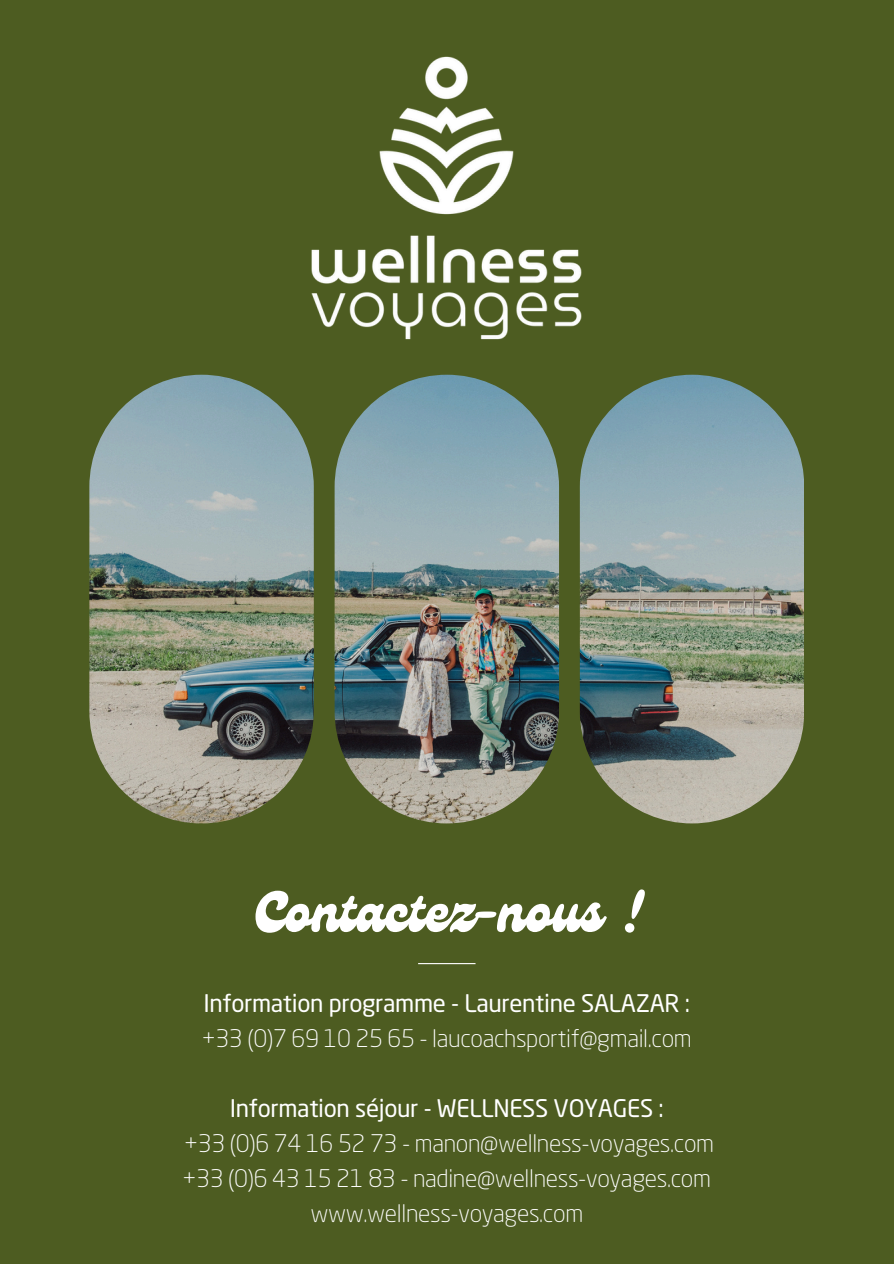
<style>
.page{position:relative;width:894px;height:1264px;background:#fff}
.page>*{position:absolute;margin:0;border:0;box-sizing:border-box;transform-origin:0 0}
.t1{font:56.4px "Genty";color:#fff}
.t2{font:300 24px "Neo Sans Pro";letter-spacing:-.015em;color:#fff}
.t3{font:24px "Neo Sans Pro";letter-spacing:-.015em;color:#fff}
</style>
<div class="page">
<div style="left:0;top:0;width:893px;height:1263px;background:#4d5c21"></div>
<hr style="left:418px;top:963px;width:57px;height:1px;background:#fff">
<img style="left:311px;top:56px;width:271px;height:284px">
<img style="left:89px;top:375px;width:225px;height:448px;border-radius:112px">
<img style="left:334px;top:375px;width:225px;height:448px;border-radius:112px">
<img style="left:579px;top:375px;width:224px;height:448px;border-radius:112px">
<p class="t1" style="left:253px;top:879px;width:388px">Contactez-nous !</p>
<p class="t3" style="left:203px;top:994px;width:488px">Information programme - Laurentine SALAZAR :</p>
<p class="t2" style="left:202px;top:1028px;width:491px">+33 (0)7 69 10 25 65 - laucoachsportif@gmail.com</p>
<h1 class="t3" style="left:230px;top:1098px;width:435px">Information séjour - WELLNESS VOYAGES :</h1>
<p class="t2" style="left:184px;top:1133px;width:531px">+33 (0)6 74 16 52 73 - manon@wellness-voyages.com</p>
<p class="t2" style="left:182px;top:1168px;width:529px">+33 (0)6 43 15 21 83 - nadine@wellness-voyages.com</p>
<p class="t2" style="left:310px;top:1203px;width:274px">www.wellness-voyages.com</p>
</div>
